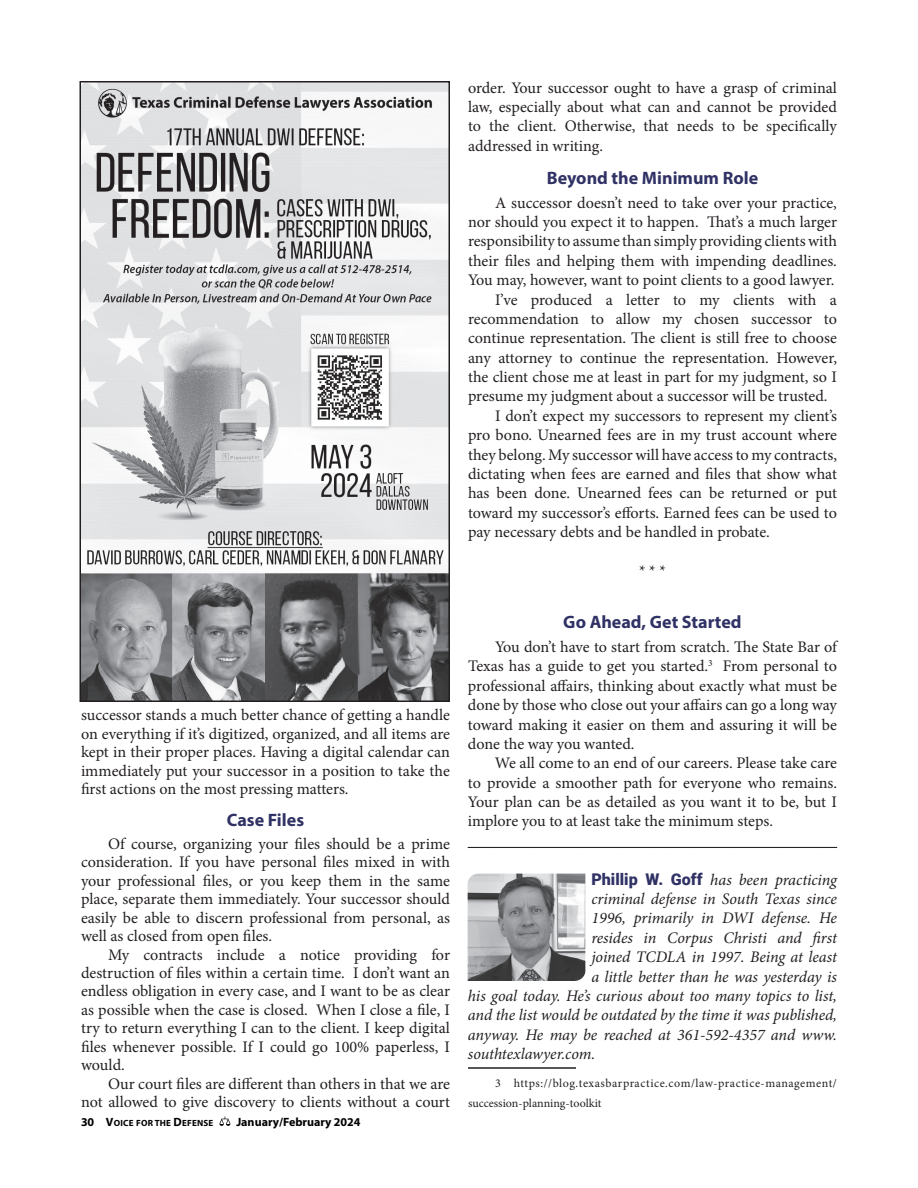
<style>
.page{position:relative;width:918px;height:1188px;background:#fff}
.page>*{position:absolute;margin:0;border:0;box-sizing:border-box;transform-origin:0 0}
.t1{font:700 18px "Myriad Pro";color:#303265}
.t2{font:16.2px/18.5px "Minion Pro";letter-spacing:-.005em;color:#231f20;text-align:justify}
.t3{font:italic 16.2px "Minion Pro";letter-spacing:-.005em;color:#231f20}
.t4{font:12px/19.5px "Minion Pro";letter-spacing:.035em;color:#231f20}
.t5{font:700 12px "Myriad Pro";color:#000001}
.t6{font:700 9px "Myriad Pro";letter-spacing:.02em;color:#000001}
.s1{font-size:12px}
.s2{font-family:"Roboto";font-weight:900;font-style:normal;color:#303265}
</style>
<div class="page">
<svg style="left:219px;top:1116px;width:11px;height:10px"></svg>
<hr style="left:468px;top:847px;width:369px;height:1px;background:#231f20">
<hr style="left:468px;top:1067px;width:108px;height:2px;background:#231f20">
<img style="left:468px;top:874px;width:117px;height:107px">
<img style="left:83px;top:84px;width:364px;height:615px">
<div style="left:80px;top:81px;width:370px;height:621px;border:2px solid #231f20"></div>
<p class="t2" style="left:81px;top:706px;width:371px">successor stands a much better chance of getting a handle on everything if it’s digitized, organized, and all items are kept in their proper places. Having a digital calendar can immediately put your successor in a position to take the first actions on the most pressing matters.</p>
<p class="t1" style="left:227px;top:808px;width:79px">Case Files</p>
<p class="t2" style="left:81px;top:835px;width:371px;text-indent:27px">Of course, organizing your files should be a prime consideration. If you have personal files mixed in with your professional files, or you keep them in the same place, separate them immediately. Your successor should easily be able to discern professional from personal, as well as closed from open files.</p>
<p class="t2" style="left:81px;top:945px;width:371px;text-indent:27px">My contracts include a notice providing for destruction of files within a certain time. I don’t want an endless obligation in every case, and I want to be as clear as possible when the case is closed. When I close a file, I try to return everything I can to the client. I keep digital files whenever possible. If I could go 100% paperless, I would.</p>
<p class="t2" style="left:81px;top:1074px;width:371px;text-align:right">Our court files are different than others in that we are<br>not allowed to give discovery to clients without a court</p>
<p class="t6" style="left:81px;top:1117px;width:134px"><span class="s1">30 V</span>OICE FOR THE <span class="s1">D</span>EFENSE</p>
<p class="t5" style="left:236px;top:1114px;width:126px">January/February 2024</p>
<p class="t2" style="left:468px;top:78px;width:371px;line-height:19.4px">order. Your successor ought to have a grasp of criminal law, especially about what can and cannot be provided to the client. Otherwise, that needs to be specifically addressed in writing.</p>
<p class="t1" style="left:547px;top:166px;width:213px">Beyond the Minimum Role</p>
<p class="t2" style="left:495px;top:193px;width:343px">A successor doesn’t need to take over your practice,</p>
<p class="t2" style="left:468px;top:213px;width:371px">nor should you expect it to happen. That’s a much larger</p>
<p class="t2" style="left:468px;top:232px;width:370px">responsibility to assume than simply providing clients with</p>
<p class="t2" style="left:468px;top:251px;width:371px">their files and helping them with impending deadlines.</p>
<p class="t2" style="left:468px;top:271px;width:368px">You may, however, want to point clients to a good lawyer.</p>
<p class="t2" style="left:495px;top:290px;width:344px">I’ve produced a letter to my clients with a</p>
<p class="t2" style="left:468px;top:310px;width:370px">recommendation to allow my chosen successor to</p>
<p class="t2" style="left:468px;top:329px;width:370px">continue representation. The client is still free to choose</p>
<p class="t2" style="left:468px;top:348px;width:371px">any attorney to continue the representation. However,</p>
<p class="t2" style="left:468px;top:368px;width:371px">the client chose me at least in part for my judgment, so I</p>
<p class="t2" style="left:468px;top:387px;width:361px">presume my judgment about a successor will be trusted.</p>
<p class="t2" style="left:495px;top:407px;width:344px">I don’t expect my successors to represent my client’s</p>
<p class="t2" style="left:468px;top:426px;width:371px">pro bono. Unearned fees are in my trust account where</p>
<p class="t2" style="left:468px;top:445px;width:371px">they belong. My successor will have access to my contracts,</p>
<p class="t2" style="left:468px;top:465px;width:371px">dictating when fees are earned and files that show what</p>
<p class="t2" style="left:468px;top:484px;width:371px">has been done. Unearned fees can be returned or put</p>
<p class="t2" style="left:468px;top:503px;width:370px">toward my successor’s efforts. Earned fees can be used to</p>
<p class="t2" style="left:468px;top:523px;width:303px">pay necessary debts and be handled in probate.</p>
<p class="t2" style="left:639px;top:562px;width:28px">* * *</p>
<p class="t1" style="left:563px;top:610px;width:180px">Go Ahead, Get Started</p>
<p class="t2" style="left:468px;top:637px;width:371px;line-height:19.4px;text-indent:27px">You don’t have to start from scratch. The State Bar of Texas has a guide to get you started.<sup>3</sup> From personal to professional affairs, thinking about exactly what must be done by those who close out your affairs can go a long way toward making it easier on them and assuring it will be done the way you wanted.</p>
<p class="t2" style="left:468px;top:754px;width:371px;line-height:19.4px;text-indent:27px">We all come to an end of our careers. Please take care to provide a smoother path for everyone who remains.<br>Your plan can be as detailed as you want it to be, but I implore you to at least take the minimum steps.</p>
<p class="t3" style="left:591px;top:868px;width:247px"><span class="s2">Phillip W. Goff</span> has been practicing</p>
<p class="t3" style="left:591px;top:888px;width:247px">criminal defense in South Texas since</p>
<p class="t3" style="left:591px;top:907px;width:247px">1996, primarily in DWI defense. He</p>
<p class="t3" style="left:591px;top:927px;width:247px">resides in Corpus Christi and first</p>
<p class="t3" style="left:591px;top:946px;width:247px">joined TCDLA in 1997. Being at least</p>
<p class="t3" style="left:591px;top:965px;width:247px">a little better than he was yesterday is</p>
<p class="t3" style="left:468px;top:985px;width:371px">his goal today. He’s curious about too many topics to list,</p>
<p class="t3" style="left:468px;top:1004px;width:371px">and the list would be outdated by the time it was published,</p>
<p class="t3" style="left:468px;top:1023px;width:371px">anyway. He may be reached at 361-592-4357 and www.</p>
<p class="t3" style="left:468px;top:1043px;width:129px">southtexlawyer.com.</p>
<p class="t4" style="left:468px;top:1074px;width:370px;text-indent:27px">3 https://blog.texasbarpractice.com/law-practice-management/ succession-planning-toolkit</p>
</div>
